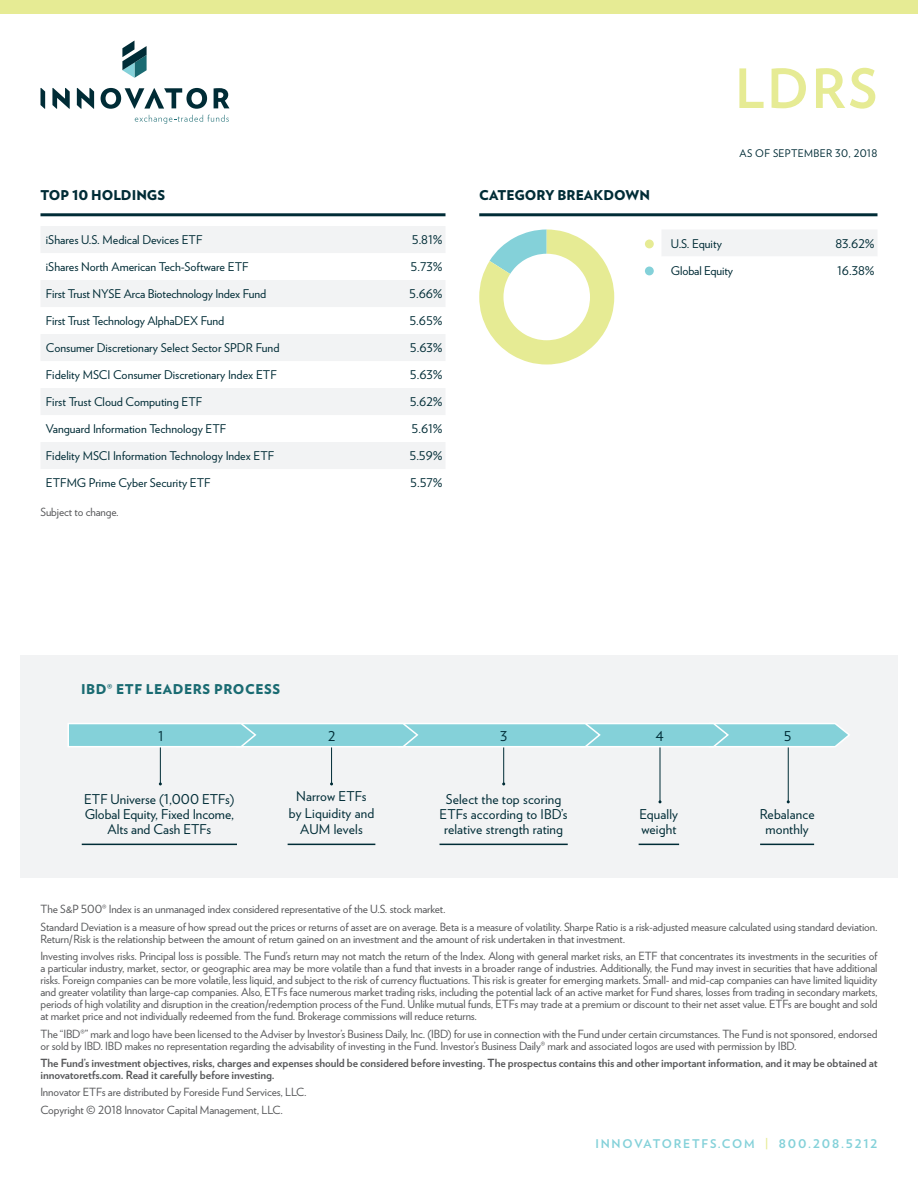
<style>
.page{position:relative;width:918px;height:1188px;background:#fff}
.page>*{position:absolute;margin:0;border:0;box-sizing:border-box;transform-origin:0 0}
.Product{font:700 54px "Verlag";color:#e6eb94}
.Table_-_content{font:13.5px/15px "Verlag";letter-spacing:.01em;color:#002c36;text-align:center}
.Subheader_1{font:900 13.5px "Verlag";color:#002c36}
.Chart_-_Header{font:900 13.5px "Verlag";letter-spacing:.04em;color:#1a6b72}
.Table_-_header2{font:13.5px "Verlag";color:#002c36}
.Chart{font:12px "Verlag";color:#002c36}
.t1{font:700 12px "Verlag";letter-spacing:.15em;color:#84d1d9}
.Disclaimer{font:11.25px/12px "Verlag";letter-spacing:-.01em;color:#57585a}
.Disclaimer-2{font:700 11.25px/12px "Verlag";letter-spacing:-.01em;color:#57585a}
.Copy_-_small{font:10.5px "Verlag";letter-spacing:.03em;color:#002c36}
.s1{color:#e6eb94}
</style>
<div class="page">
<hr style="left:40px;top:213px;width:406px;height:3px;background:#002c36">
<div style="left:41px;top:226px;width:404px;height:27px;background:#f2f3f4"></div>
<svg style="left:41px;top:280px;width:404px;height:189px;fill:#f2f3f4"></svg>
<hr style="left:479px;top:213px;width:399px;height:3px;background:#002c36">
<svg style="left:479px;top:230px;width:135px;height:135px"></svg>
<div style="left:21px;top:655px;width:877px;height:223px;background:#f2f3f4"></div>
<hr style="left:82px;top:844px;width:155px;height:1px;background:#002c36">
<hr style="left:288px;top:844px;width:87px;height:1px;background:#002c36">
<hr style="left:440px;top:844px;width:128px;height:1px;background:#002c36">
<hr style="left:639px;top:844px;width:40px;height:1px;background:#002c36">
<hr style="left:760px;top:844px;width:54px;height:1px;background:#002c36">
<hr style="left:160px;top:741px;width:1px;height:43px;background:#002c36">
<hr style="left:331px;top:741px;width:1px;height:43px;background:#002c36">
<hr style="left:503px;top:745px;width:1px;height:39px;background:#002c36">
<hr style="left:660px;top:741px;width:1px;height:61px;background:#002c36">
<hr style="left:788px;top:741px;width:1px;height:61px;background:#002c36">
<svg style="left:68px;top:723px;width:781px;height:25px;background:#96d7de"></svg>
<svg style="left:645px;top:230px;width:232px;height:46px"></svg>
<div style="left:645px;top:240px;width:9px;height:8px;background:#e6eb94;border-radius:50%"></div>
<div style="left:645px;top:267px;width:9px;height:8px;background:#84d1d9;border-radius:50%"></div>
<div style="left:0;top:0;width:918px;height:14px;background:#e6eb94"></div>
<svg style="left:77px;top:88px;width:17px;height:21px"></svg>
<svg style="left:101px;top:88px;width:106px;height:21px"></svg>
<svg style="left:214px;top:88px;width:16px;height:20px"></svg>
<svg style="left:52px;top:88px;width:18px;height:21px"></svg>
<svg style="left:40px;top:88px;width:5px;height:21px"></svg>
<svg style="left:122px;top:40px;width:25px;height:38px"></svg>
<svg style="left:135px;top:115px;width:94px;height:9px"></svg>
<p class="Product" style="left:735px;top:46px;width:144px">LDRS</p>
<p class="Subheader_1" style="left:40px;top:184px;width:126px">TOP 10 HOLDINGS</p>
<p class="Chart" style="left:46px;top:231px;width:158px">iShares U.S. Medical Devices ETF</p>
<p class="Chart" style="left:412px;top:231px;width:33px">5.81%</p>
<p class="Chart" style="left:46px;top:258px;width:204px">iShares North American Tech-Software ETF</p>
<p class="Chart" style="left:411px;top:258px;width:34px">5.73%</p>
<p class="Chart" style="left:46px;top:285px;width:222px">First Trust NYSE Arca Biotechnology Index Fund</p>
<p class="Chart" style="left:409px;top:285px;width:35px">5.66%</p>
<p class="Chart" style="left:46px;top:312px;width:180px">First Trust Technology AlphaDEX Fund</p>
<p class="Chart" style="left:409px;top:312px;width:35px">5.65%</p>
<p class="Chart" style="left:46px;top:339px;width:235px">Consumer Discretionary Select Sector SPDR Fund</p>
<p class="Chart" style="left:410px;top:339px;width:34px">5.63%</p>
<p class="Chart" style="left:46px;top:366px;width:232px">Fidelity MSCI Consumer Discretionary Index ETF</p>
<p class="Chart" style="left:410px;top:366px;width:34px">5.63%</p>
<p class="Chart" style="left:46px;top:393px;width:158px">First Trust Cloud Computing ETF</p>
<p class="Chart" style="left:410px;top:393px;width:35px">5.62%</p>
<p class="Chart" style="left:46px;top:420px;width:182px">Vanguard Information Technology ETF</p>
<p class="Chart" style="left:412px;top:420px;width:33px">5.61%</p>
<p class="Chart" style="left:46px;top:447px;width:230px">Fidelity MSCI Information Technology Index ETF</p>
<p class="Chart" style="left:409px;top:447px;width:35px">5.59%</p>
<p class="Chart" style="left:46px;top:474px;width:166px">ETFMG Prime Cyber Security ETF</p>
<p class="Chart" style="left:410px;top:474px;width:34px">5.57%</p>
<p class="Disclaimer" style="left:40px;top:505px;width:80px">Subject to change.</p>
<p class="Subheader_1" style="left:479px;top:184px;width:172px">CATEGORY BREAKDOWN</p>
<p class="Copy_-_small" style="left:740px;top:145px;width:139px">AS OF SEPTEMBER 30, 2018</p>
<p class="Chart" style="left:671px;top:235px;width:52px">U.S. Equity</p>
<p class="Chart" style="left:835px;top:235px;width:41px">83.62%</p>
<p class="Chart" style="left:671px;top:262px;width:64px">Global Equity</p>
<p class="Chart" style="left:837px;top:262px;width:39px">16.38%</p>
<p class="Chart_-_Header" style="left:81px;top:678px;width:201px">IBD® ETF LEADERS PROCESS</p>
<p class="Table_-_header2" style="left:158px;top:726px;width:7px">1</p>
<p class="Table_-_header2" style="left:328px;top:726px;width:9px">2</p>
<p class="Table_-_header2" style="left:500px;top:726px;width:9px">3</p>
<p class="Table_-_header2" style="left:655px;top:726px;width:10px">4</p>
<p class="Table_-_header2" style="left:784px;top:726px;width:9px">5</p>
<p class="Table_-_content" style="left:84px;top:791px;width:152px">ETF Universe (1,000 ETFs)</p>
<p class="Table_-_content" style="left:85px;top:806px;width:151px">Global Equity, Fixed Income,<br>Alts and Cash ETFs</p>
<p class="Table_-_content" style="left:296px;top:788px;width:72px">Narrow ETFs</p>
<p class="Table_-_content" style="left:289px;top:805px;width:87px">by Liquidity and</p>
<p class="Table_-_content" style="left:300px;top:821px;width:64px">AUM levels</p>
<p class="Table_-_content" style="left:446px;top:791px;width:117px">Select the top scoring</p>
<p class="Table_-_content" style="left:440px;top:806px;width:130px">ETFs according to IBD’s relative strength rating</p>
<p class="Table_-_content" style="left:640px;top:806px;width:40px;text-align:left">Equally weight</p>
<p class="Table_-_content" style="left:760px;top:806px;width:56px">Rebalance</p>
<p class="Table_-_content" style="left:765px;top:821px;width:45px">monthly</p>
<p class="Disclaimer" style="left:40px;top:903px;width:407px">The S&amp;P 500® Index is an unmanaged index considered representative of the U.S. stock market.</p>
<p class="Disclaimer" style="left:40px;top:920px;width:839px">Standard Deviation is a measure of how spread out the prices or returns of asset are on average. Beta is a measure of volatility. Sharpe Ratio is a risk-adjusted measure calculated using standard deviation.<br>Return/Risk is the relationship between the amount of return gained on an investment and the amount of risk undertaken in that investment.</p>
<p class="Disclaimer" style="left:40px;top:950px;width:839px;text-align:justify">Investing involves risks. Principal loss is possible. The Fund’s return may not match the return of the Index. Along with general market risks, an ETF that concentrates its investments in the securities of a particular industry, market, sector, or geographic area may be more volatile than a fund that invests in a broader range of industries. Additionally, the Fund may invest in securities that have additional risks. Foreign companies can be more volatile, less liquid, and subject to the risk of currency fluctuations. This risk is greater for emerging markets. Small- and mid-cap companies can have limited liquidity and greater volatility than large-cap companies. Also, ETFs face numerous market trading risks, including the potential lack of an active market for Fund shares, losses from trading in secondary markets, periods of high volatility and disruption in the creation/redemption process of the Fund. Unlike mutual funds, ETFs may trade at a premium or discount to their net asset value. ETFs are bought and sold at market price and not individually redeemed from the fund. Brokerage commissions will reduce returns.</p>
<p class="Disclaimer" style="left:40px;top:1027px;width:839px">The “IBD®” mark and logo have been licensed to the Adviser by Investor’s Business Daily, Inc. (IBD) for use in connection with the Fund under certain circumstances. The Fund is not sponsored, endorsed or sold by IBD. IBD makes no representation regarding the advisability of investing in the Fund. Investor’s Business Daily® mark and associated logos are used with permission by IBD.</p>
<p class="Disclaimer-2" style="left:40px;top:1056px;width:839px">The Fund’s investment objectives, risks, charges and expenses should be considered before investing. The prospectus contains this and other important information, and it may be obtained at innovatoretfs.com. Read it carefully before investing.</p>
<p class="Disclaimer" style="left:40px;top:1086px;width:268px">Innovator ETFs are distributed by Foreside Fund Services, LLC.</p>
<p class="Disclaimer" style="left:40px;top:1103px;width:244px">Copyright © 2018 Innovator Capital Management, LLC.</p>
<p class="t1" style="left:595px;top:1134px;width:284px">INNOVATORETFS.COM <span class="s1">|</span> 800.208.5212</p>
</div>
